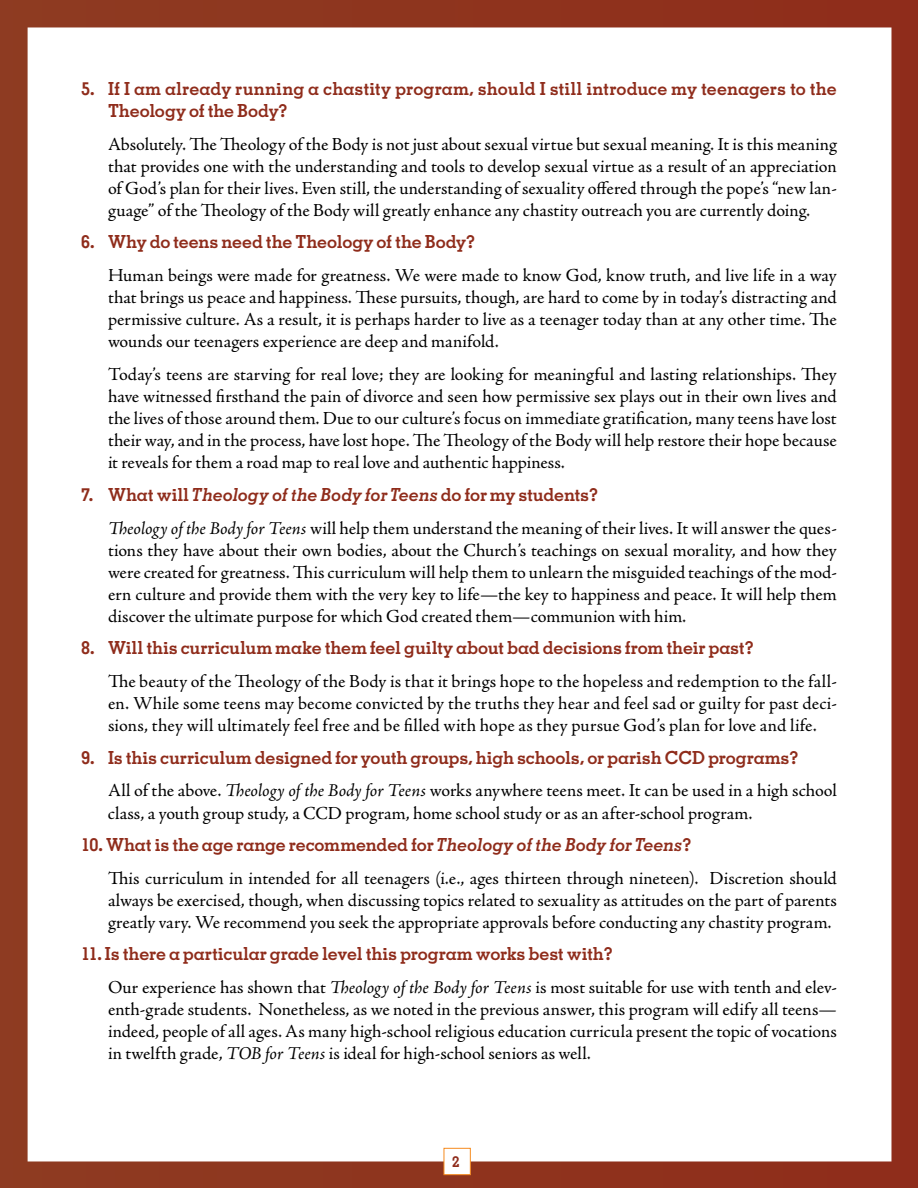
<style>
.page{position:relative;width:918px;height:1188px;background:#8f351e}
.page>*{position:absolute;margin:0;border:0;box-sizing:border-box;transform-origin:0 0}
.t1{font:18.3px/22px "Adobe Jenson Pro";color:#000;text-align:justify}
.t2{font:700 18px/21.6px "Memphis";letter-spacing:-.01em;color:#8f2c1b}
.t3{font:700 15px "Memphis";color:#8f2c1b}
.s1{font-style:italic}
</style>
<div class="page">
<div style="left:28px;top:27px;width:863px;height:1134px;background:#fff"></div>
<div style="left:444px;top:1148px;width:27px;height:27px;background:#fff;border:1px solid #f68b1f"></div>
<p class="t2" style="left:108px;top:78px;width:730px;text-indent:-27px">5. If I am already running a chastity program, should I still introduce my teenagers to the<br>Theology of the Body?</p>
<p class="t1" style="left:108px;top:133px;width:730px">Absolutely. The Theology of the Body is not just about sexual virtue but sexual meaning. It is this meaning that provides one with the understanding and tools to develop sexual virtue as a result of an appreciation of God’s plan for their lives. Even still, the understanding of sexuality offered through the pope’s “new lan&shy;guage” of the Theology of the Body will greatly enhance any chastity outreach you are currently doing.</p>
<p class="t2" style="left:81px;top:231px;width:396px">6. Why do teens need the Theology of the Body?</p>
<p class="t1" style="left:108px;top:265px;width:730px">Human beings were made for greatness. We were made to know God, know truth, and live life in a way that brings us peace and happiness. These pursuits, though, are hard to come by in today’s distracting and permissive culture. As a result, it is perhaps harder to live as a teenager today than at any other time. The wounds our teenagers experience are deep and manifold.</p>
<p class="t1" style="left:108px;top:364px;width:730px">Today’s teens are starving for real love; they are looking for meaningful and lasting relationships. They have witnessed firsthand the pain of divorce and seen how permissive sex plays out in their own lives and the lives of those around them. Due to our culture’s focus on immediate gratification, many teens have lost their way, and in the process, have lost hope. The Theology of the Body will help restore their hope because it reveals for them a road map to real love and authentic happiness.</p>
<p class="t2" style="left:81px;top:483px;width:519px">7. What will <span class="s1">Theology of the Body for Teens</span> do for my students?</p>
<p class="t1" style="left:108px;top:517px;width:730px"><span class="s1">Theology of the Body for Teens</span> will help them understand the meaning of their lives. It will answer the ques&shy;tions they have about their own bodies, about the Church’s teachings on sexual morality, and how they were created for greatness. This curriculum will help them to unlearn the misguided teachings of the mod&shy;ern culture and provide them with the very key to life—the key to happiness and peace. It will help them discover the ultimate purpose for which God created them—communion with him.</p>
<p class="t2" style="left:81px;top:637px;width:674px">8. Will this curriculum make them feel guilty about bad decisions from their past?</p>
<p class="t1" style="left:108px;top:671px;width:730px">The beauty of the Theology of the Body is that it brings hope to the hopeless and redemption to the fall&shy;en. While some teens may become convicted by the truths they hear and feel sad or guilty for past deci&shy;sions, they will ultimately feel free and be filled with hope as they pursue God’s plan for love and life.</p>
<p class="t2" style="left:81px;top:746px;width:719px">9. Is this curriculum designed for youth groups, high schools, or parish CCD programs?</p>
<p class="t1" style="left:108px;top:780px;width:730px">All of the above. <span class="s1">Theology of the Body for Teens</span> works anywhere teens meet. It can be used in a high school class, a youth group study, a CCD program, home school study or as an after-school program.</p>
<p class="t2" style="left:81px;top:833px;width:612px">10. What is the age range recommended for <span class="s1">Theology of the Body for Teens</span>?</p>
<p class="t1" style="left:108px;top:867px;width:730px">This curriculum in intended for all teenagers (i.e., ages thirteen through nineteen). Discretion should always be exercised, though, when discussing topics related to sexuality as attitudes on the part of parents greatly vary. We recommend you seek the appropriate approvals before conducting any chastity program.</p>
<p class="t2" style="left:81px;top:943px;width:533px">11. Is there a particular grade level this program works best with?</p>
<p class="t1" style="left:108px;top:977px;width:731px">Our experience has shown that <span class="s1">Theology of the Body for Teens</span> is most suitable for use with tenth and elev&shy;enth-grade students. Nonetheless, as we noted in the previous answer, this program will edify all teens— indeed, people of all ages. As many high-school religious education curricula present the topic of vocations in twelfth grade, <span class="s1">TOB for Teens</span> is ideal for high-school seniors as well.</p>
<p class="t3" style="left:452px;top:1153px;width:9px">2</p>
</div>
